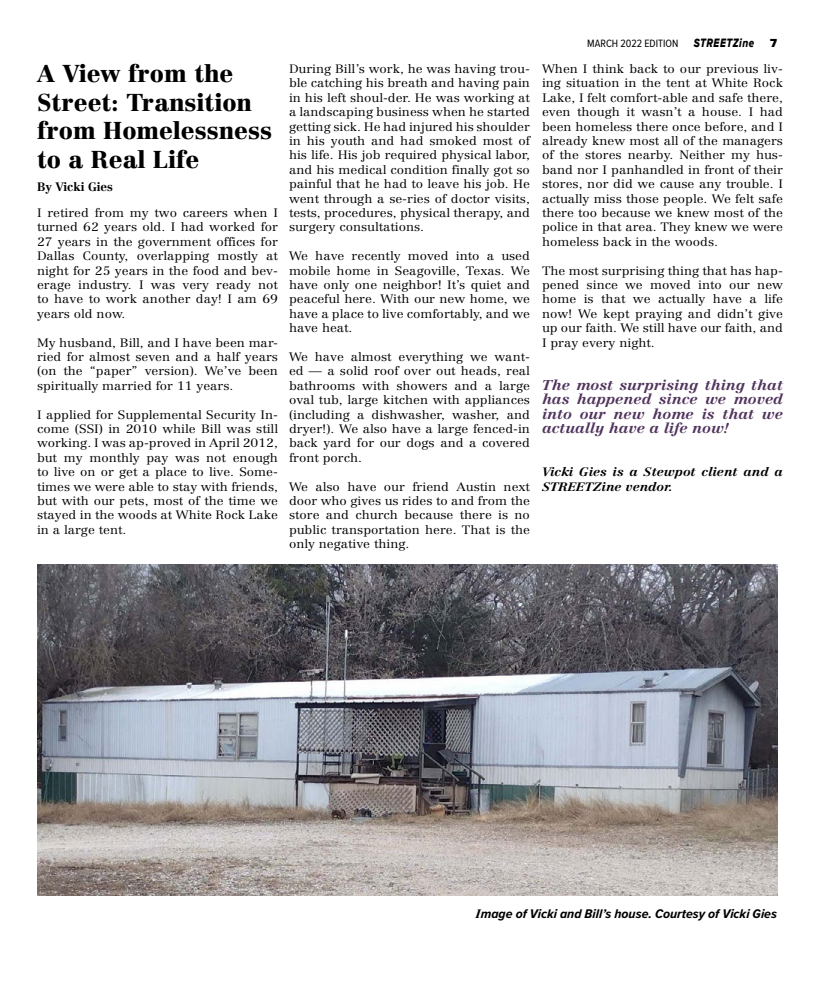
<style>
.page{position:relative;width:819px;height:1008px;background:#fff}
.page>*{position:absolute;margin:0;border:0;box-sizing:border-box;transform-origin:0 0}
.t1{font:900 24px/28.8px "Centennial LT Pro";color:#000}
.t2{font:italic 700 14px/14.4px "Centennial LT Pro";color:#51345d;text-align:justify;scale:1.1 1}
.t3{font:italic 700 13px "Proxima Nova Cond";color:#000;scale:1.1 1}
.t4{font:300 12px/14.4px "Centennial LT Pro";color:#000;text-align:justify;scale:1.1 1}
.t5{font:italic 700 12px/14.4px "Centennial LT Pro";color:#000;scale:1.1 1}
.t6{font:700 12px "Centennial LT Pro";color:#000}
.t7{font:900 12px "Proxima Nova";color:#000}
.t8{font:11px "Proxima Nova Cond";letter-spacing:.005em;color:#000}
.s1{font-family:"Proxima Nova Extrabld It";font-size:12.5px}
.s2{font-family:"Centennial LT Pro";font-size:12px}
</style>
<div class="page">
<img style="left:37px;top:564px;width:741px;height:331px">
<h1 class="t1" style="left:37px;top:59px;width:237px">A View from the<br>Street: Transition from Homelessness to a Real Life</h1>
<p class="t6" style="left:37px;top:179px;width:78px">By Vicki Gies</p>
<p class="t4" style="left:37px;top:206px;width:221px">I retired from my two careers when I turned 62 years old. I had worked for 27 years in the government offices for Dallas County, overlapping mostly at night for 25 years in the food and bev&shy;erage industry. I was very ready not to have to work another day! I am 69 years old now.</p>
<p class="t4" style="left:37px;top:335px;width:221px">My husband, Bill, and I have been mar&shy;ried for almost seven and a half years (on the “paper” version). We’ve been spiritually married for 11 years.</p>
<p class="t4" style="left:37px;top:407px;width:221px">I applied for Supplemental Security In&shy;come (SSI) in 2010 while Bill was still working. I was ap-proved in April 2012, but my monthly pay was not enough to live on or get a place to live. Some&shy;times we were able to stay with friends, but with our pets, most of the time we stayed in the woods at White Rock Lake in a large tent.</p>
<p class="t4" style="left:289px;top:61px;width:221px">During Bill’s work, he was having trou&shy;ble catching his breath and having pain in his left shoul-der. He was working at a landscaping business when he started getting sick. He had injured his shoulder in his youth and had smoked most of his life. His job required physical labor, and his medical condition finally got so painful that he had to leave his job. He went through a se-ries of doctor visits, tests, procedures, physical therapy, and surgery consultations.</p>
<p class="t4" style="left:289px;top:249px;width:221px">We have recently moved into a used mobile home in Seagoville, Texas. We have only one neighbor! It’s quiet and peaceful here. With our new home, we have a place to live comfortably, and we have heat.</p>
<p class="t4" style="left:289px;top:349px;width:221px">We have almost everything we want&shy;ed — a solid roof over out heads, real bathrooms with showers and a large oval tub, large kitchen with appliances (including a dishwasher, washer, and dryer!). We also have a large fenced-in back yard for our dogs and a covered front porch.</p>
<p class="t4" style="left:289px;top:479px;width:221px">We also have our friend Austin next door who gives us rides to and from the store and church because there is no public transportation here. That is the only negative thing.</p>
<p class="t8" style="left:587px;top:35px;width:169px">MARCH 2022 EDITION <span class="s1">STREETZine</span></p>
<p class="t7" style="left:770px;top:36px;width:8px">7</p>
<p class="t4" style="left:542px;top:61px;width:221px">When I think back to our previous liv&shy;ing situation in the tent at White Rock Lake, I felt comfort-able and safe there, even though it wasn’t a house. I had been homeless there once before, and I already knew most all of the managers of the stores nearby. Neither my hus&shy;band nor I panhandled in front of their stores, nor did we cause any trouble. I actually miss those people. We felt safe there too because we knew most of the police in that area. They knew we were homeless back in the woods.</p>
<p class="t4" style="left:542px;top:263px;width:221px">The most surprising thing that has hap&shy;pened since we moved into our new home is that we actually have a life now! We kept praying and didn’t give up our faith. We still have our faith, and I pray every night.</p>
<p class="t2" style="left:542px;top:377px;width:221px">The most surprising thing that has happened since we moved into our new home is that we actually have a life now!</p>
<p class="t5" style="left:542px;top:465px;width:221px">Vicki Gies is a Stewpot client and a<br>STREETZine vendor.</p>
<p class="t3" style="left:476px;top:904px;width:275px"><span class="s2">I</span>mage of Vicki and Bill’s house. Courtesy of Vicki Gies</p>
</div>
